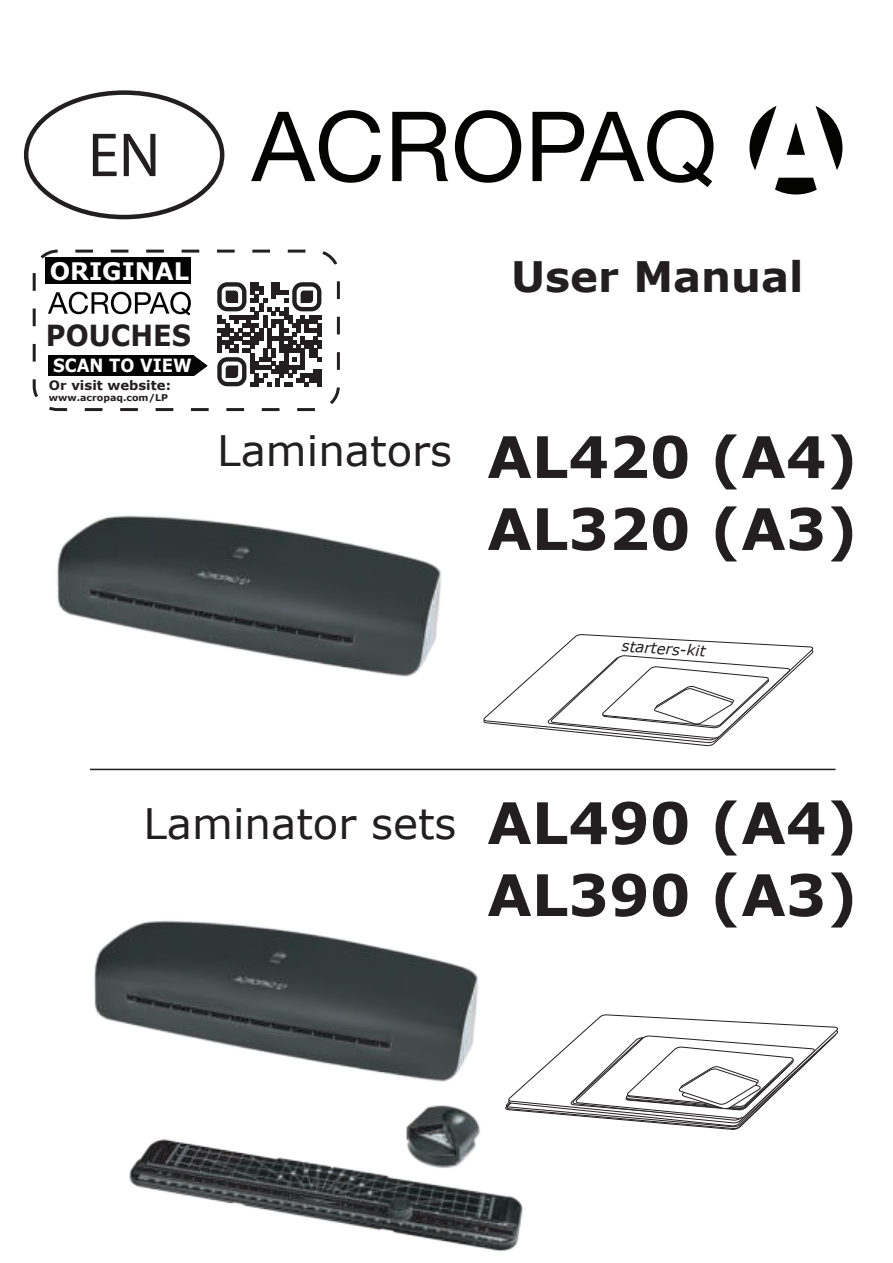
<style>
.page{position:relative;width:893px;height:1263px;background:#fff}
.page>*{position:absolute;margin:0;border:0;box-sizing:border-box;transform-origin:0 0}
.t1{font:62.7px "Myriad Pro";color:#231f20}
.t2{font:700 57.3px "Verdana";color:#231f20}
.t3{font:42px "Verdana";color:#231f20}
.t4{font:700 42px "Verdana";color:#231f20}
.t5{font:700 28.95px "Verdana";color:#231f20;scale:.94 1}
.t6{font:700 24.15px "Verdana";color:#fff}
.t7{font:700 18.15px "Verdana";color:#fff;scale:.91 1}
.t8{font:italic 15px "Verdana";color:#231f20}
.t9{font:700 13.05px "Verdana";color:#231f20}
.t10{font:700 9.3px "Verdana";color:#231f20}
.s1{font-weight:700;font-size:57.3px}
</style>
<div class="page">
<svg style="left:251px;top:110px;width:130px;height:73px"></svg>
<svg style="left:392px;top:112px;width:56px;height:69px"></svg>
<svg style="left:455px;top:110px;width:66px;height:73px"></svg>
<svg style="left:532px;top:110px;width:181px;height:77px"></svg>
<svg style="left:816px;top:106px;width:26px;height:64px"></svg>
<svg style="left:787px;top:123px;width:18px;height:32px"></svg>
<svg style="left:775px;top:178px;width:42px;height:17px"></svg>
<svg style="left:749px;top:106px;width:27px;height:64px"></svg>
<div style="left:24px;top:90px;width:200px;height:129px;border:4px solid #231f20;border-radius:50%"></div>
<div style="left:33px;top:250px;width:307px;height:161px;border:3px dashed #231f20;border-radius:24px"></div>
<div style="left:46px;top:258px;width:145px;height:26px;background:#030303"></div>
<div style="left:49px;top:356px;width:145px;height:20px;background:#030303"></div>
<svg style="left:194px;top:356px;width:14px;height:20px"></svg>
<svg style="left:217px;top:282px;width:104px;height:104px"></svg>
<svg style="left:48px;top:292px;width:143px;height:24px"></svg>
<img style="left:57px;top:515px;width:385px;height:162px">
<img style="left:94px;top:920px;width:385px;height:162px">
<img style="left:129px;top:1105px;width:394px;height:146px">
<hr style="left:90px;top:769px;width:746px;height:1px;background:#231f20">
<svg style="left:505px;top:1015px;width:333px;height:115px"></svg>
<svg style="left:483px;top:634px;width:330px;height:113px"></svg>
<h1 class="t1" style="left:88px;top:124px;width:74px">EN</h1>
<p class="t6" style="left:50px;top:261px;width:141px">ORIGINAL</p>
<p class="t5" style="left:46px;top:324px;width:156px">POUCHES</p>
<p class="t7" style="left:53px;top:359px;width:154px">SCAN TO VIEW</p>
<p class="t9" style="left:49px;top:380px;width:124px">Or visit website:</p>
<p class="t10" style="left:49px;top:394px;width:121px">www.acropaq.com/LP</p>
<p class="t4" style="left:511px;top:260px;width:294px">User Manual</p>
<p class="t3" style="left:217px;top:434px;width:642px">Laminators <span class="s1">AL420 (A4)</span></p>
<h2 class="t2" style="left:487px;top:506px;width:372px">AL320 (A3)</h2>
<p class="t8" style="left:622px;top:637px;width:85px;rotate:4deg">starters-kit</p>
<p class="t3" style="left:144px;top:806px;width:716px">Laminator sets <span class="s1">AL490 (A4)</span></p>
<h2 class="t2" style="left:487px;top:872px;width:372px">AL390 (A3)</h2>
</div>
